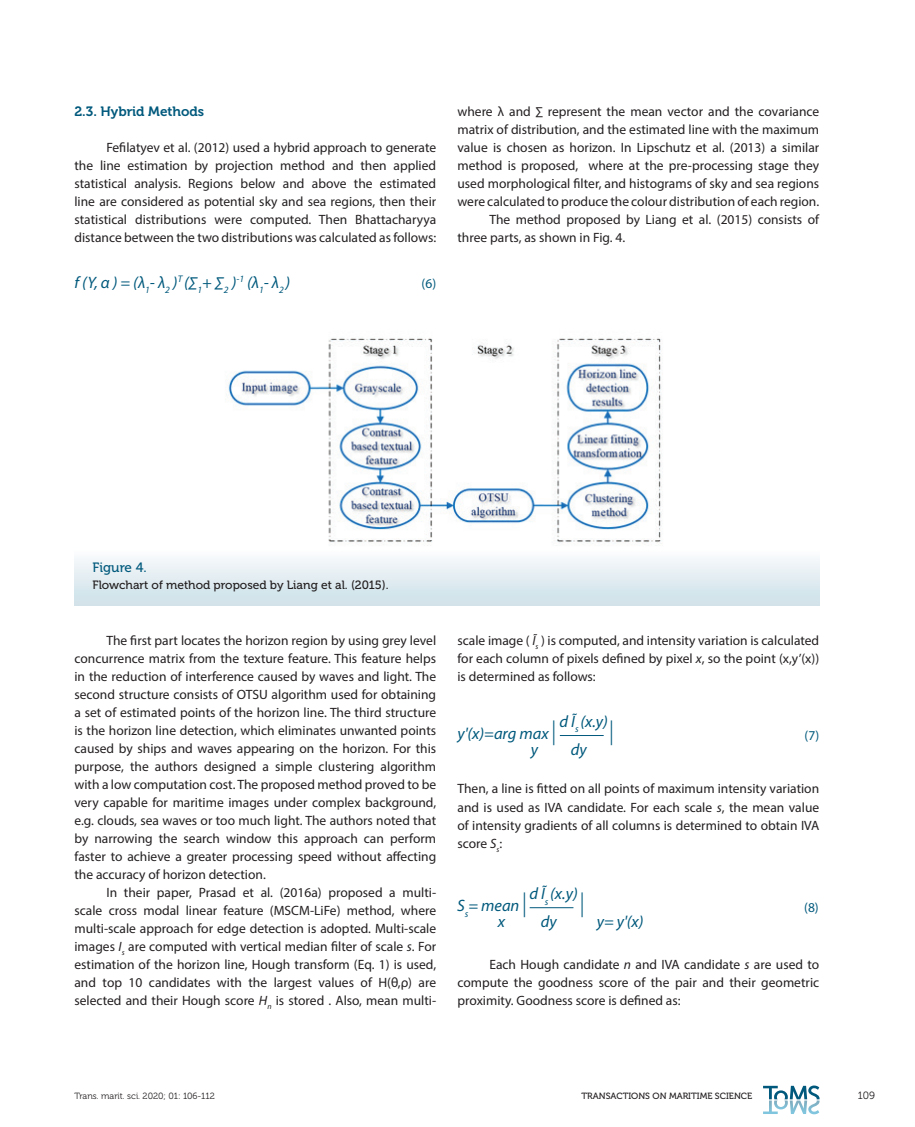
<style>
.page{position:relative;width:915px;height:1127px;background:#fff}
.page>*{position:absolute;margin:0;border:0;box-sizing:border-box;transform-origin:0 0}
.Body_text{font:italic 24.75px "Myriad Pro";color:#00597c;scale:.67 1}
.Body_text-2{font:italic 16.5px "Myriad Pro";color:#00597c}
.Body_text-3{font:13.5px/18px "Myriad Pro";color:#231f20;text-align:justify}
.podnaslov{font:13.5px "Museo 700";color:#00597c}
.Body_text-4{font:13.5px "Myriad Pro";color:#00597c}
.Figure{font:13.5px "Museo 500";color:#00597c}
.Figure-2{font:12px "Museo 500";color:#231f20}
.t1{font:10.5px "Museo 300";color:#231f20}
.t2{font:9px "Museo 300";color:#231f20}
.t3{font:9px "Museo 500";color:#231f20}
.s1{font-style:italic}
.s2{font-size:24.75px}
</style>
<div class="page">
<svg style="left:763px;top:1085px;width:56px;height:29px"></svg>
<img style="left:226px;top:338px;width:435px;height:205px">
<div style="left:74px;top:549px;width:745px;height:56px;background:linear-gradient(to bottom,#fcfcfe,#cde1e8)"></div>
<hr style="left:559px;top:735px;width:44px;height:1px;background:#00597c">
<hr style="left:529px;top:907px;width:44px;height:1px;background:#00597c">
<p class="podnaslov" style="left:74px;top:104px;width:131px">2.3. Hybrid Methods</p>
<p class="Body_text-3" style="left:74px;top:139px;width:363px;text-indent:32px">Fefilatyev et al. (2012) used a hybrid approach to generate the line estimation by projection method and then applied statistical analysis. Regions below and above the estimated line are considered as potential sky and sea regions, then their statistical distributions were computed. Then Bhattacharyya distance between the two distributions was calculated as follows:</p>
<p class="Body_text-2" style="left:74px;top:272px;width:217px">f (Y, α ) = (λ<sub>1</sub>- λ<sub>2</sub> )<sup>T</sup> (∑<sub>1</sub>+ ∑<sub>2</sub> )<sup>-1</sup> (λ<sub>1</sub>- λ<sub>2</sub> )</p>
<p class="Body_text-4" style="left:421px;top:275px;width:16px">(6)</p>
<p class="Body_text-3" style="left:457px;top:103px;width:363px">where λ and ∑ represent the mean vector and the covariance matrix of distribution, and the estimated line with the maximum value is chosen as horizon. In Lipschutz et al. (2013) a similar method is proposed, where at the pre-processing stage they used morphological filter, and histograms of sky and sea regions were calculated to produce the colour distribution of each region.</p>
<p class="Body_text-3" style="left:457px;top:211px;width:363px;text-indent:32px">The method proposed by Liang et al. (2015) consists of three parts, as shown in Fig. 4.</p>
<p class="Figure" style="left:93px;top:560px;width:55px">Figure 4.</p>
<p class="Figure-2" style="left:93px;top:578px;width:297px">Flowchart of method proposed by Liang et al. (2015).</p>
<p class="Body_text-3" style="left:74px;top:631px;width:363px;text-indent:32px">The first part locates the horizon region by using grey level concurrence matrix from the texture feature. This feature helps in the reduction of interference caused by waves and light. The second structure consists of OTSU algorithm used for obtaining a set of estimated points of the horizon line. The third structure is the horizon line detection, which eliminates unwanted points caused by ships and waves appearing on the horizon. For this purpose, the authors designed a simple clustering algorithm with a low computation cost. The proposed method proved to be very capable for maritime images under complex background, e.g. clouds, sea waves or too much light. The authors noted that by narrowing the search window this approach can perform faster to achieve a greater processing speed without affecting the accuracy of horizon detection.</p>
<p class="Body_text-3" style="left:74px;top:883px;width:363px;text-indent:32px">In their paper, Prasad et al. (2016a) proposed a multi&shy;scale cross modal linear feature (MSCM-LiFe) method, where multi-scale approach for edge detection is adopted. Multi-scale images <span class="s1">I</span><sub>s</sub> are computed with vertical median filter of scale <span class="s1">s</span>. For estimation of the horizon line, Hough transform (Eq. 1) is used, and top 10 candidates with the largest values of H(θ,ρ) are selected and their Hough score <span class="s1">H</span><sub>n</sub> is stored . Also, mean multi-</p>
<p class="Body_text-3" style="left:457px;top:631px;width:363px">scale image ( <span class="s1">Ĩ</span><sub>s</sub> ) is computed, and intensity variation is calculated for each column of pixels defined by pixel <span class="s1">x</span>, so the point (x,y’(x)) is determined as follows:</p>
<p class="Body_text-2" style="left:457px;top:723px;width:99px">y'(x)=arg max <span class="s2">|</span></p>
<p class="Body_text" style="left:609px;top:716px;width:7px">|</p>
<p class="Body_text-4" style="left:804px;top:727px;width:16px">(7)</p>
<p class="Body_text-2" style="left:559px;top:711px;width:50px">d Ĩ<sub>s</sub> (x.y)</p>
<p class="Body_text-2" style="left:530px;top:739px;width:9px">y</p>
<p class="Body_text-2" style="left:570px;top:739px;width:17px">dy</p>
<p class="Body_text-3" style="left:457px;top:780px;width:363px">Then, a line is fitted on all points of maximum intensity variation and is used as IVA candidate. For each scale <span class="s1">s</span>, the mean value of intensity gradients of all columns is determined to obtain IVA score <span class="s1">S</span><sub>s</sub>:</p>
<p class="Body_text-2" style="left:529px;top:883px;width:50px">d Ĩ<sub>s</sub> (x.y)</p>
<p class="Body_text-2" style="left:457px;top:896px;width:70px">S<sub>s</sub>= mean <span class="s2">|</span></p>
<p class="Body_text-4" style="left:803px;top:899px;width:16px">(8)</p>
<p class="Body_text" style="left:580px;top:888px;width:7px">|</p>
<p class="Body_text-2" style="left:497px;top:911px;width:9px">x</p>
<p class="Body_text-2" style="left:540px;top:911px;width:17px">dy</p>
<p class="Body_text-2" style="left:596px;top:911px;width:48px">y= y'(x)</p>
<p class="Body_text-3" style="left:457px;top:955px;width:363px;text-indent:32px">Each Hough candidate <span class="s1">n</span> and IVA candidate <span class="s1">s</span> are used to compute the goodness score of the pair and their geometric proximity. Goodness score is defined as:</p>
<p class="t2" style="left:74px;top:1091px;width:142px">Trans. marit. sci. 2020; 01: 106-112</p>
<p class="t3" style="left:581px;top:1091px;width:172px">TRANSACTIONS ON MARITIME SCIENCE</p>
<p class="t1" style="left:857px;top:1090px;width:19px">109</p>
</div>
